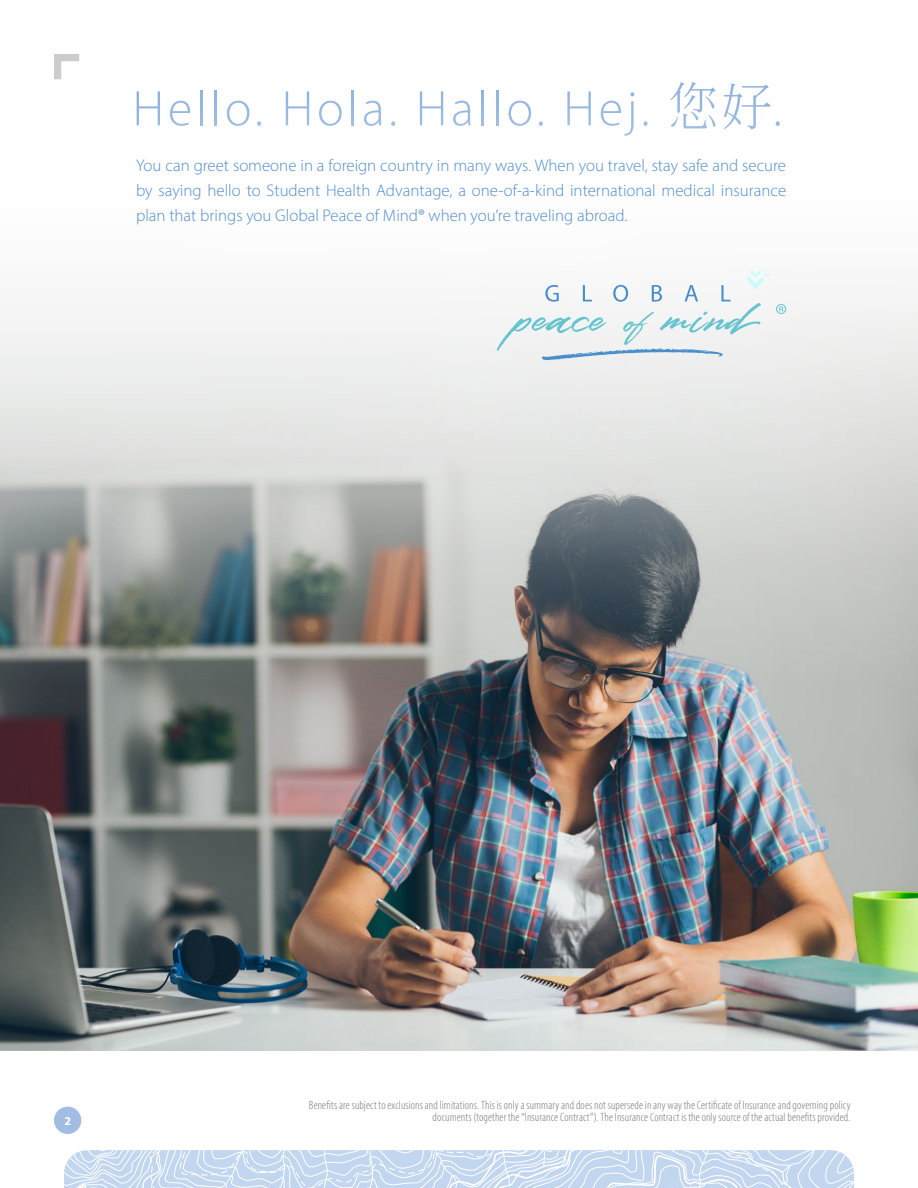
<style>
.page{position:relative;width:918px;height:1188px;background:#fff}
.page>*{position:absolute;margin:0;border:0;box-sizing:border-box;transform-origin:0 0}
.t1{font:300 50.25px "Myriad Pro";letter-spacing:.075em;color:#89aedc}
.t2{font:300 16.8px/24.8px "Myriad Pro";color:#508cca;text-align:justify}
.t3{font:300 condensed 12px/12px "Myriad Pro";letter-spacing:.01em;color:#77787b;text-align:right}
.t4{font:700 12px "Myriad Pro";color:#fff}
.s1{font-family:"Adobe Ming Std"}
</style>
<div class="page">
<div style="left:54px;top:1107px;width:27px;height:27px;background:#a1bde3;border-radius:50%"></div>
<img style="left:0;top:915px;width:918px;height:136px">
<img style="left:0;top:720px;width:918px;height:195px">
<svg style="left:0;top:295px;width:918px;height:425px;background:#b5b7b5"></svg>
<svg style="left:64px;top:1150px;width:790px;height:38px;background:#cdddf1"></svg>
<div style="left:27px;top:49px;width:866px;height:285px;background:#fff"></div>
<svg style="left:497px;top:269px;width:289px;height:91px"></svg>
<h1 class="t1" style="left:133px;top:78px;width:651px">Hello. Hola. Hallo. Hej. <span class="s1">您好</span>.</h1>
<p class="t2" style="left:136px;top:153px;width:652px">You can greet someone in a foreign country in many ways. When you travel, stay safe and secure by saying hello to Student Health Advantage, a one-of-a-kind international medical insurance plan that brings you Global Peace of Mind® when you’re traveling abroad.</p>
<p class="t4" style="left:64px;top:1113px;width:8px">2</p>
<p class="t3" style="left:309px;top:1099px;width:543px">Benefits are subject to exclusions and limitations. This is only a summary and does not supersede in any way the Certificate of Insurance and governing policy documents (together the “Insurance Contract”). The Insurance Contract is the only source of the actual benefits provided.</p>
</div>
